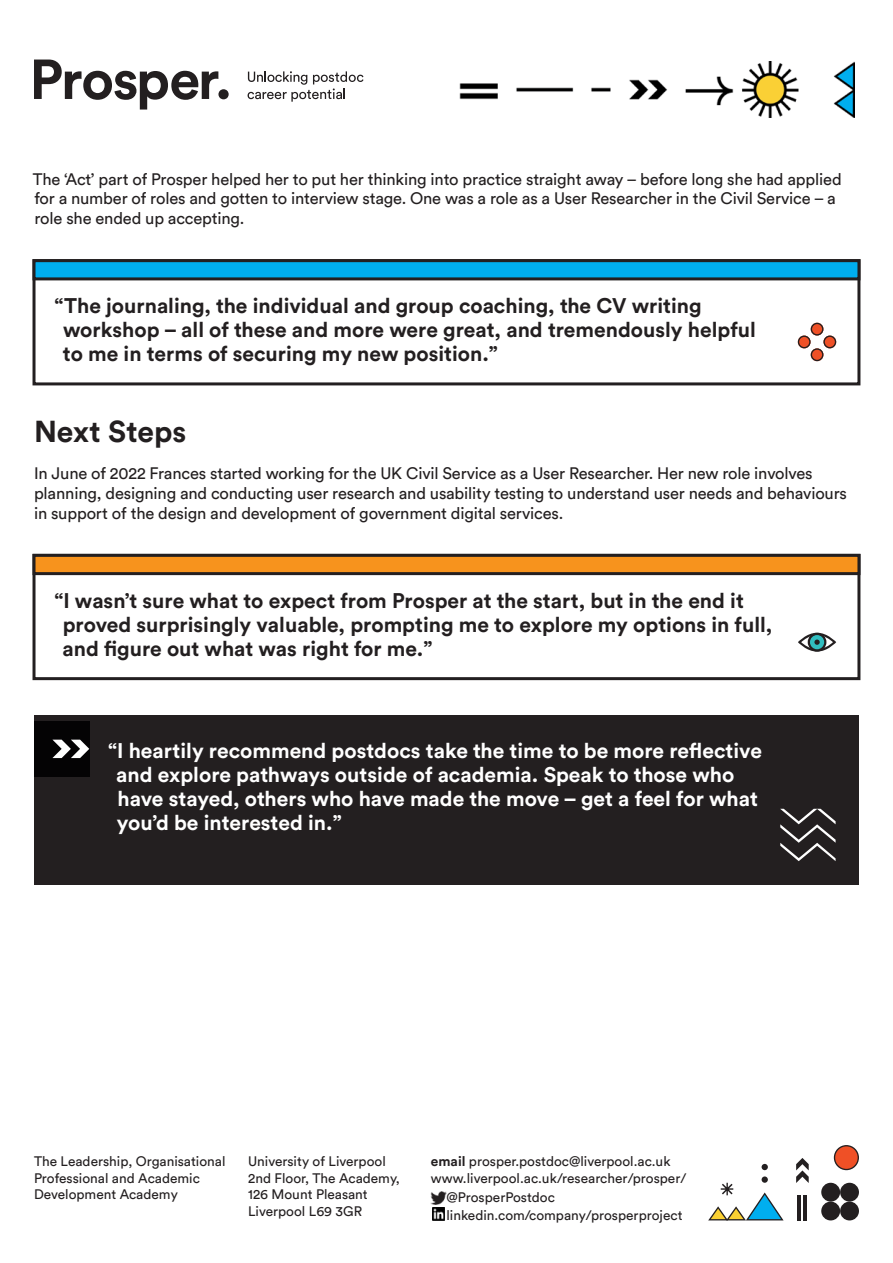
<style>
.page{position:relative;width:893px;height:1263px;background:#fff}
.page>*{position:absolute;margin:0;border:0;box-sizing:border-box;transform-origin:0 0}
.t1{font:700 30px "Circular Std";color:#231f20}
.t2{font:700 21px/24px "Circular Std";color:#231f20}
.t3{font:700 21px/24px "Circular Std";color:#fff}
.t4{font:16.5px/19.8px "Circular Std";letter-spacing:-.01em;color:#231f20}
.t5{font:13.65px/16.4px "Circular Std";color:#231f20}
.s1{font-weight:700}
</style>
<div class="page">
<svg style="left:34px;top:60px;width:195px;height:50px"></svg>
<svg style="left:248px;top:71px;width:115px;height:31px"></svg>
<img style="left:431px;top:1191px;width:15px;height:13px">
<div style="left:762px;top:1176px;width:6px;height:7px;background:#231f20;border-radius:50%"></div>
<svg style="left:762px;top:1164px;width:6px;height:6px"></svg>
<hr style="left:797px;top:1195px;width:4px;height:25px;background:#231f20">
<hr style="left:803px;top:1195px;width:4px;height:25px;background:#231f20">
<svg style="left:796px;top:1158px;width:13px;height:25px"></svg>
<svg style="left:834px;top:1145px;width:25px;height:25px"></svg>
<div style="left:821px;top:1183px;width:19px;height:18px;background:#231f20;border-radius:50%"></div>
<div style="left:840px;top:1183px;width:19px;height:18px;background:#231f20;border-radius:50%"></div>
<div style="left:821px;top:1201px;width:19px;height:19px;background:#231f20;border-radius:50%"></div>
<div style="left:840px;top:1201px;width:19px;height:19px;background:#231f20;border-radius:50%"></div>
<svg style="left:708px;top:1183px;width:76px;height:37px"></svg>
<svg style="left:432px;top:1208px;width:13px;height:13px"></svg>
<img style="left:459px;top:61px;width:396px;height:57px">
<svg style="left:798px;top:323px;width:38px;height:38px"></svg>
<div style="left:33px;top:259px;width:827px;height:126px;border:3px solid #231f20"></div>
<div style="left:34px;top:261px;width:825px;height:18px;background:#00aeef"></div>
<div style="left:33px;top:259px;width:827px;height:21px;border:3px solid #231f20"></div>
<svg style="left:798px;top:633px;width:38px;height:19px"></svg>
<div style="left:33px;top:554px;width:827px;height:126px;border:3px solid #231f20"></div>
<div style="left:34px;top:555px;width:825px;height:19px;background:#f7931d"></div>
<div style="left:33px;top:554px;width:827px;height:21px;border:3px solid #231f20"></div>
<div style="left:34px;top:715px;width:825px;height:170px;background:#231f20"></div>
<div style="left:34px;top:721px;width:55px;height:55px;background:#040304"></div>
<svg style="left:52px;top:740px;width:37px;height:18px"></svg>
<svg style="left:780px;top:809px;width:56px;height:52px"></svg>
<p class="t4" style="left:33px;top:169px;width:810px">The ‘Act’ part of Prosper helped her to put her thinking into practice straight away – before long she had applied for a number of roles and gotten to interview stage. One was a role as a User Researcher in the Civil Service – a role she ended up accepting.</p>
<p class="t2" style="left:63px;top:293px;width:694px;text-indent:-9px">“The journaling, the individual and group coaching, the CV writing workshop – all of these and more were great, and tremendously helpful to me in terms of securing my new position.”</p>
<p class="t1" style="left:34px;top:412px;width:154px">Next Steps</p>
<p class="t4" style="left:34px;top:463px;width:814px">In June of 2022 Frances started working for the UK Civil Service as a User Researcher. Her new role involves planning, designing and conducting user research and usability testing to understand user needs and behaviours in support of the design and development of government digital services.</p>
<p class="t2" style="left:62px;top:588px;width:711px;text-indent:-8px">“I wasn’t sure what to expect from Prosper at the start, but in the end it proved surprisingly valuable, prompting me to explore my options in full, and figure out what was right for me.”</p>
<p class="t3" style="left:116px;top:738px;width:647px;text-indent:-8px">“I heartily recommend postdocs take the time to be more reflective and explore pathways outside of academia. Speak to those who have stayed, others who have made the move – get a feel for what you’d be interested in.”</p>
<p class="t5" style="left:34px;top:1153px;width:193px">The Leadership, Organisational<br>Professional and Academic<br>Development Academy</p>
<p class="t5" style="left:431px;top:1153px;width:257px"><span class="s1">email</span> prosper.postdoc@liverpool.ac.uk www.liverpool.ac.uk/researcher/prosper/</p>
<p class="t5" style="left:248px;top:1153px;width:153px">University of Liverpool<br>2nd Floor, The Academy,<br>126 Mount Pleasant<br>Liverpool L69 3GR</p>
<p class="t5" style="left:446px;top:1189px;width:238px;line-height:17.4px">@ProsperPostdoc linkedin.com/company/prosperproject</p>
</div>
